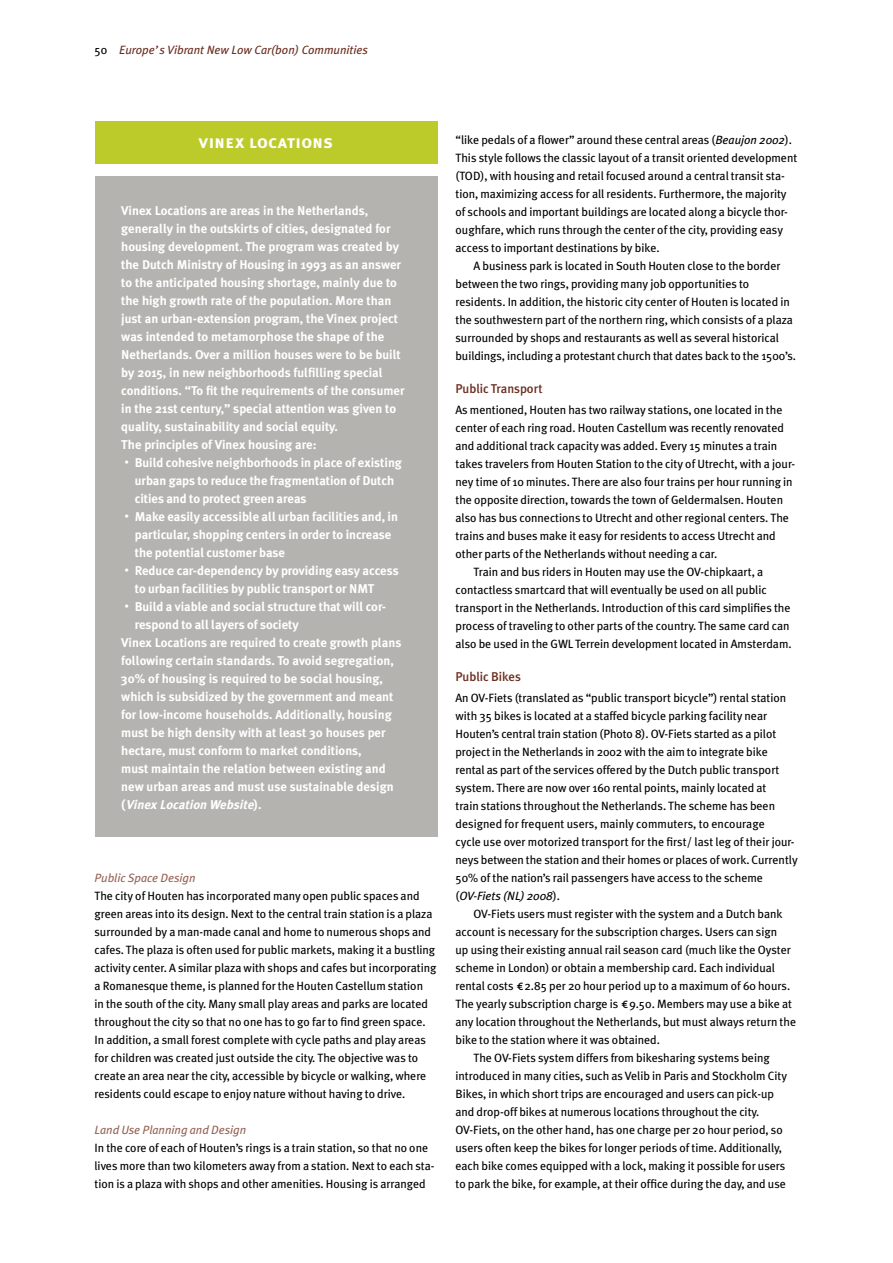
<style>
.page{position:relative;width:893px;height:1263px;background:#fff}
.page>*{position:absolute;margin:0;border:0;box-sizing:border-box;transform-origin:0 0}
.t1{font:18px "Meta Plus Bold Caps";letter-spacing:.02em;color:#fff}
.t2{font:700 12.75px "Meta Plus";color:#fff}
.t3{font:500 12.75px "Meta Plus";color:#6b2e20}
.t4{font:italic 700 12.75px "Meta Plus";color:#fff}
.t5{font:12px/18px "Meta Plus";color:#000}
.t6{font:italic 12px "Meta Plus";color:#6b2e20}
.t7{font:italic 12px "Meta Plus";color:#966456}
.s1{font-style:normal;color:#000}
.s2{font-size:18px}
.s3{font-style:normal}
.s4{font-style:italic}
.s5{font-family:"Meta";font-weight:500;font-size:10.5px}
</style>
<div class="page">
<div style="left:94px;top:177px;width:343px;height:660px;background:#b5b3af"></div>
<div style="left:94px;top:122px;width:343px;height:42px;background:#bdcb2a"></div>
<p class="t6" style="left:95px;top:43px;width:275px"><span class="s1">50</span> Europe’s Vibrant New Low Car(bon) Communities</p>
<h1 class="t1" style="left:199px;top:131px;width:136px">vinex locations</h1>
<p class="t2" style="left:121px;top:203px;width:248px">Vinex Locations are areas in the Netherlands,</p>
<p class="t2" style="left:121px;top:221px;width:271px">generally in the outskirts of cities, designated for</p>
<p class="t2" style="left:121px;top:239px;width:279px">housing development. The program was created by</p>
<p class="t2" style="left:121px;top:257px;width:281px">the Dutch Ministry of Housing in 1993 as an answer</p>
<p class="t2" style="left:121px;top:275px;width:277px">to the anticipated housing shortage, mainly due to</p>
<p class="t2" style="left:121px;top:293px;width:272px">the high growth rate of the population. More than</p>
<p class="t2" style="left:121px;top:311px;width:278px">just an urban-extension program, the Vinex project</p>
<p class="t2" style="left:121px;top:329px;width:264px">was intended to metamorphose the shape of the</p>
<p class="t2" style="left:121px;top:347px;width:281px">Netherlands. Over a million houses were to be built</p>
<p class="t2" style="left:121px;top:365px;width:263px">by 2015, in new neighborhoods fulfilling special</p>
<p class="t2" style="left:121px;top:383px;width:285px">conditions. “To fit the requirements of the consumer</p>
<p class="t2" style="left:121px;top:401px;width:276px">in the 21st century,” special attention was given to</p>
<p class="t2" style="left:121px;top:419px;width:218px">quality, sustainability and social equity.</p>
<p class="t2" style="left:121px;top:437px;width:197px">The principles of Vinex housing are:</p>
<p class="t2" style="left:124px;top:455px;width:279px"><span class="s2">·</span> Build cohesive neighborhoods in place of existing</p>
<p class="t2" style="left:135px;top:473px;width:261px">urban gaps to reduce the fragmentation of Dutch</p>
<p class="t2" style="left:135px;top:491px;width:173px">cities and to protect green areas</p>
<p class="t2" style="left:124px;top:509px;width:275px"><span class="s2">·</span> Make easily accessible all urban facilities and, in</p>
<p class="t2" style="left:135px;top:527px;width:258px">particular, shopping centers in order to increase</p>
<p class="t2" style="left:135px;top:545px;width:152px">the potential customer base</p>
<p class="t2" style="left:124px;top:563px;width:276px"><span class="s2">·</span> Reduce car-dependency by providing easy access</p>
<p class="t2" style="left:135px;top:581px;width:241px">to urban facilities by public transport or NMT</p>
<p class="t2" style="left:124px;top:599px;width:263px"><span class="s2">·</span> Build a viable and social structure that will cor-</p>
<p class="t2" style="left:135px;top:617px;width:166px">respond to all layers of society</p>
<p class="t2" style="left:121px;top:635px;width:282px">Vinex Locations are required to create growth plans</p>
<p class="t2" style="left:121px;top:653px;width:274px">following certain standards. To avoid segregation,</p>
<p class="t2" style="left:121px;top:671px;width:263px">30% of housing is required to be social housing,</p>
<p class="t2" style="left:121px;top:689px;width:274px">which is subsidized by the government and meant</p>
<p class="t2" style="left:121px;top:707px;width:272px">for low-income households. Additionally, housing</p>
<p class="t2" style="left:121px;top:725px;width:266px">must be high density with at least 30 houses per</p>
<p class="t2" style="left:121px;top:743px;width:242px">hectare, must conform to market conditions,</p>
<p class="t2" style="left:121px;top:761px;width:266px">must maintain the relation between existing and</p>
<p class="t2" style="left:121px;top:779px;width:274px">new urban areas and must use sustainable design</p>
<p class="t4" style="left:121px;top:797px;width:142px"><span class="s3">(</span> Vinex Location Website<span class="s3">) .</span></p>
<p class="t7" style="left:95px;top:870px;width:103px">Public Space Design</p>
<p class="t5" style="left:95px;top:886px;width:344px">The city of Houten has incorporated many open public spaces and green areas into its design. Next to the central train station is a plaza surrounded by a man-made canal and home to numerous shops and cafes. The plaza is often used for public markets, making it a bustling activity center. A similar plaza with shops and cafes but incorporating a Romanesque theme, is planned for the Houten Castellum station<br>in the south of the city. Many small play areas and parks are located throughout the city so that no one has to go far to find green space.<br>In addition, a small forest complete with cycle paths and play areas for children was created just outside the city. The objective was to create an area near the city, accessible by bicycle or walking, where residents could escape to enjoy nature without having to drive.</p>
<p class="t7" style="left:95px;top:1122px;width:153px">Land Use Planning and Design</p>
<p class="t5" style="left:95px;top:1138px;width:342px">In the core of each of Houten’s rings is a train station, so that no one lives more than two kilometers away from a station. Next to each sta&shy;tion is a plaza with shops and other amenities. Housing is arranged</p>
<p class="t5" style="left:455px;top:130px;width:343px">“like pedals of a flower” around these central areas (<span class="s4">Beaujon 2002</span>).<br>This style follows the classic layout of a transit oriented development (TOD), with housing and retail focused around a central transit sta&shy;tion, maximizing access for all residents. Furthermore, the majority of schools and important buildings are located along a bicycle thor&shy;oughfare, which runs through the center of the city, providing easy access to important destinations by bike.</p>
<p class="t5" style="left:455px;top:256px;width:342px;text-indent:18px">A business park is located in South Houten close to the border between the two rings, providing many job opportunities to residents. In addition, the historic city center of Houten is located in the southwestern part of the northern ring, which consists of a plaza surrounded by shops and restaurants as well as several historical buildings, including a protestant church that dates back to the 1500’s.</p>
<p class="t3" style="left:455px;top:381px;width:89px">Public Transport</p>
<p class="t5" style="left:455px;top:400px;width:328px">As mentioned, Houten has two railway stations, one located in the</p>
<p class="t5" style="left:455px;top:418px;width:330px">center of each ring road. Houten Castellum was recently renovated</p>
<p class="t5" style="left:455px;top:436px;width:323px">and additional track capacity was added. Every 15 minutes a train</p>
<p class="t5" style="left:455px;top:454px;width:341px">takes travelers from Houten Station to the city of Utrecht, with a jour-</p>
<p class="t5" style="left:455px;top:472px;width:339px">ney time of 10 minutes. There are also four trains per hour running in</p>
<p class="t5" style="left:455px;top:490px;width:329px">the opposite direction, towards the town of Geldermalsen. Houten</p>
<p class="t5" style="left:455px;top:508px;width:335px">also has bus connections to Utrecht and other regional centers. The</p>
<p class="t5" style="left:455px;top:526px;width:322px">trains and buses make it easy for residents to access Utrecht and</p>
<p class="t5" style="left:455px;top:544px;width:263px">other parts of the Netherlands without needing a car.</p>
<p class="t5" style="left:473px;top:562px;width:291px">Train and bus riders in Houten may use the OV-chipkaart, a</p>
<p class="t5" style="left:455px;top:580px;width:313px">contactless smartcard that will eventually be used on all public</p>
<p class="t5" style="left:455px;top:598px;width:336px">transport in the Netherlands. Introduction of this card simplifies the</p>
<p class="t5" style="left:455px;top:616px;width:336px">process of traveling to other parts of the country. The same card can</p>
<p class="t5" style="left:455px;top:634px;width:338px">also be used in the GWL Terrein development located in Amsterdam.</p>
<p class="t3" style="left:455px;top:669px;width:67px">Public Bikes</p>
<p class="t5" style="left:455px;top:688px;width:344px">An OV-Fiets (translated as “public transport bicycle”) rental station with 35 bikes is located at a staffed bicycle parking facility near Houten’s central train station (Photo 8). OV-Fiets started as a pilot project in the Netherlands in 2002 with the aim to integrate bike rental as part of the services offered by the Dutch public transport system. There are now over 160 rental points, mainly located at<br>train stations throughout the Netherlands. The scheme has been designed for frequent users, mainly commuters, to encourage<br>cycle use over motorized transport for the first/ last leg of their jour&shy;neys between the station and their homes or places of work. Currently 50% of the nation’s rail passengers have access to the scheme (<span class="s4">OV-Fiets (NL) 2008</span>).</p>
<p class="t5" style="left:473px;top:904px;width:310px">OV-Fiets users must register with the system and a Dutch bank</p>
<p class="t5" style="left:455px;top:922px;width:323px">account is necessary for the subscription charges. Users can sign</p>
<p class="t5" style="left:455px;top:940px;width:337px">up using their existing annual rail season card (much like the Oyster</p>
<p class="t5" style="left:455px;top:958px;width:321px">scheme in London) or obtain a membership card. Each individual</p>
<p class="t5" style="left:455px;top:976px;width:336px">rental costs <span class="s5">€</span>2.85 per 20 hour period up to a maximum of 60 hours.</p>
<p class="t5" style="left:455px;top:994px;width:338px">The yearly subscription charge is <span class="s5">€</span>9.50. Members may use a bike at</p>
<p class="t5" style="left:455px;top:1012px;width:342px">any location throughout the Netherlands, but must always return the</p>
<p class="t5" style="left:455px;top:1030px;width:206px">bike to the station where it was obtained.</p>
<p class="t5" style="left:473px;top:1048px;width:298px">The OV-Fiets system differs from bikesharing systems being</p>
<p class="t5" style="left:455px;top:1066px;width:333px">introduced in many cities, such as Velib in Paris and Stockholm City</p>
<p class="t5" style="left:455px;top:1084px;width:320px">Bikes, in which short trips are encouraged and users can pick-up</p>
<p class="t5" style="left:455px;top:1102px;width:305px">and drop-off bikes at numerous locations throughout the city.</p>
<p class="t5" style="left:455px;top:1120px;width:329px">OV-Fiets, on the other hand, has one charge per 20 hour period, so</p>
<p class="t5" style="left:455px;top:1138px;width:328px">users often keep the bikes for longer periods of time. Additionally,</p>
<p class="t5" style="left:455px;top:1156px;width:331px">each bike comes equipped with a lock, making it possible for users</p>
<p class="t5" style="left:455px;top:1174px;width:332px">to park the bike, for example, at their office during the day, and use</p>
</div>
